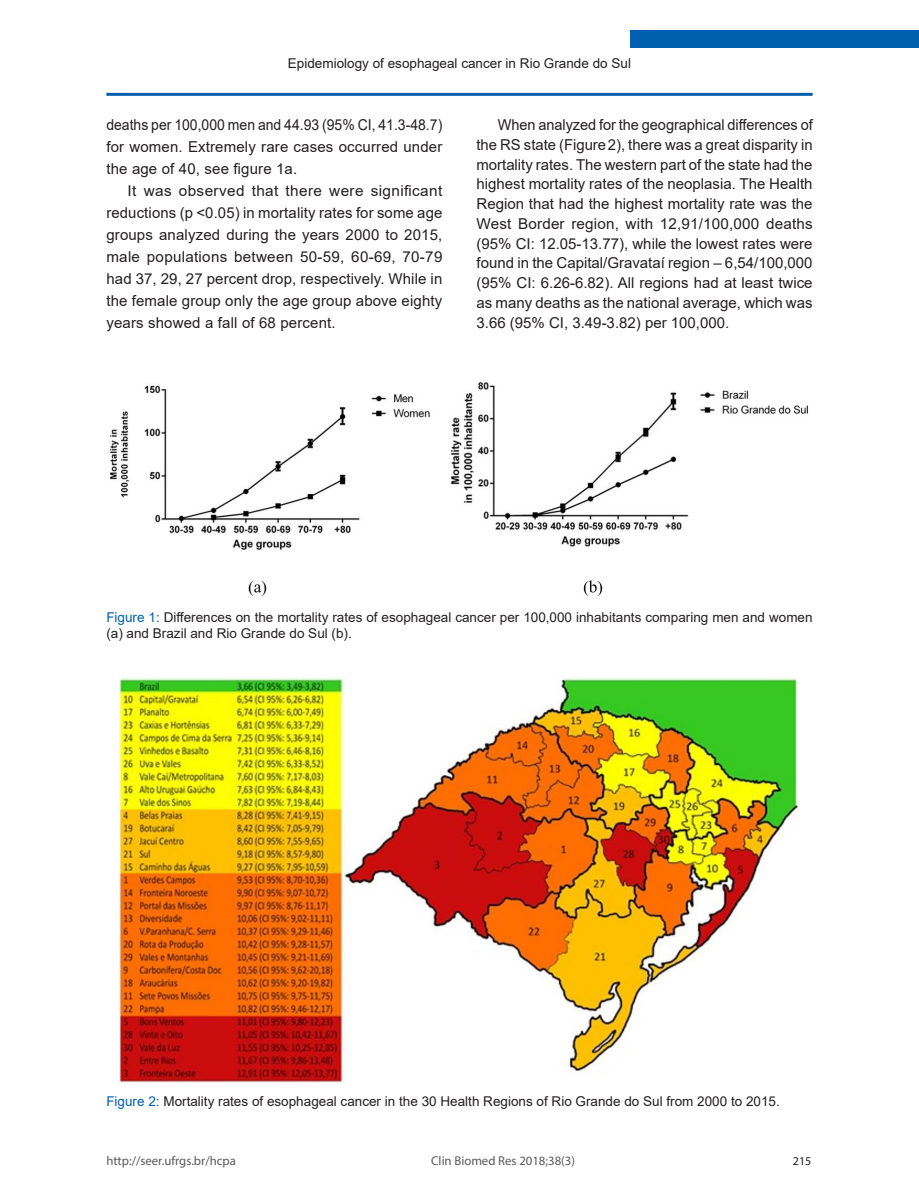
<style>
.page{position:relative;width:919px;height:1191px;background:#fff}
.page>*{position:absolute;margin:0;border:0;box-sizing:border-box;transform-origin:0 0}
.Paragraph{font:15px/19.8px "Arial";letter-spacing:.01em;color:#231f20;text-align:justify}
.Paragraph-2{font:15px/21.9px "Arial";letter-spacing:.01em;color:#231f20;text-align:justify;scale:.93 1}
.FigureCaption{font:13.5px/16.2px "Arial";color:#231f20}
.t1{font:12.75px "Myriad Pro";color:#58595b}
.t2{font:12px "Myriad Pro";color:#231f20}
.s1{color:#005fae}
</style>
<div class="page">
<div style="left:631px;top:31px;width:287px;height:17px;background:#005fae"></div>
<hr style="left:106px;top:93px;width:706px;height:3px;background:#005fae">
<img style="left:119px;top:677px;width:680px;height:406px">
<img style="left:109px;top:382px;width:699px;height:214px">
<p class="FigureCaption" style="left:288px;top:55px;width:344px">Epidemiology of esophageal cancer in Rio Grande do Sul</p>
<p class="Paragraph-2" style="left:106px;top:114px;width:363px">deaths per 100,000 men and 44.93 (95% CI, 41.3-48.7) for women. Extremely rare cases occurred under the age of 40, see figure 1a.</p>
<p class="Paragraph" style="left:106px;top:179px;width:337px;line-height:21.9px;text-indent:21px">It was observed that there were significant reductions (p &lt;0.05) in mortality rates for some age groups analyzed during the years 2000 to 2015, male populations between 50-59, 60-69, 70-79 had 37, 29, 27 percent drop, respectively. While in the female group only the age group above eighty years showed a fall of 68 percent.</p>
<p class="Paragraph" style="left:476px;top:115px;width:338px;text-indent:21px">When analyzed for the geographical differences of the RS state (Figure2), there was a great disparity in mortality rates. The western part of the state had the highest mortality rates of the neoplasia. The Health Region that had the highest mortality rate was the West Border region, with 12,91/100,000 deaths (95% CI: 12.05-13.77), while the lowest rates were found in the Capital/Gravataí region – 6,54/100,000 (95% CI: 6.26-6.82). All regions had at least twice as many deaths as the national average, which was 3.66 (95% CI, 3.49-3.82) per 100,000.</p>
<p class="FigureCaption" style="left:106px;top:609px;width:707px"><span class="s1">Figure 1:</span> Differences on the mortality rates of esophageal cancer per 100,000 inhabitants comparing men and women (a) and Brazil and Rio Grande do Sul (b).</p>
<p class="FigureCaption" style="left:106px;top:1093px;width:675px"><span class="s1">Figure 2:</span> Mortality rates of esophageal cancer in the 30 Health Regions of Rio Grande do Sul from 2000 to 2015.</p>
<p class="t1" style="left:106px;top:1153px;width:131px">http://seer.ufrgs.br/hcpa</p>
<p class="t1" style="left:431px;top:1153px;width:145px">Clin Biomed Res 2018;38(3)</p>
<p class="t2" style="left:792px;top:1153px;width:20px">215</p>
</div>
